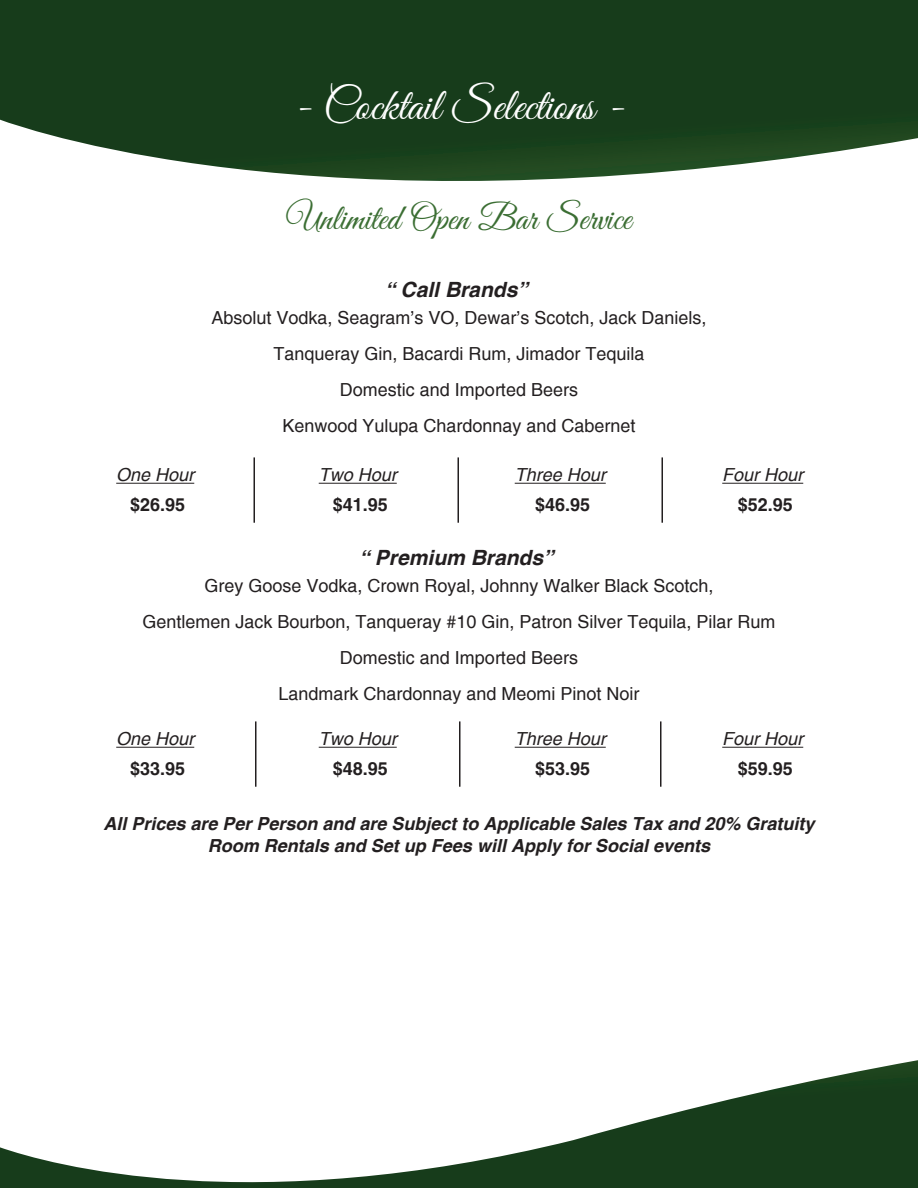
<style>
.page{position:relative;width:918px;height:1188px;background:#fff}
.page>*{position:absolute;margin:0;border:0;box-sizing:border-box;transform-origin:0 0}
.t1{font:45px "Great Vibes";color:#fff}
.t2{font:36px "Great Vibes";color:#3b6e33}
.t3{font:italic 700 21px "Helvetica";color:#231f20}
.t4{font:18px "Helvetica";color:#231f20}
.t5{font:italic 700 18px "Helvetica";color:#231f20}
.t6{font:italic 18px "Helvetica";color:#231f20}
.t7{font:700 18px "Helvetica";color:#231f20}
</style>
<div class="page">
<svg style="left:0;top:1060px;width:918px;height:128px"></svg>
<svg style="left:0;top:0;width:918px;height:181px;background:#2d4f30"></svg>
<hr style="left:116px;top:483px;width:78px;height:1px;background:#231f20">
<hr style="left:319px;top:483px;width:78px;height:1px;background:#231f20">
<hr style="left:515px;top:483px;width:91px;height:1px;background:#231f20">
<hr style="left:722px;top:483px;width:81px;height:1px;background:#231f20">
<hr style="left:116px;top:747px;width:78px;height:1px;background:#231f20">
<hr style="left:319px;top:747px;width:78px;height:1px;background:#231f20">
<hr style="left:515px;top:747px;width:91px;height:1px;background:#231f20">
<hr style="left:722px;top:747px;width:81px;height:1px;background:#231f20">
<hr style="left:662px;top:457px;width:1px;height:66px;background:#231f20">
<hr style="left:458px;top:457px;width:1px;height:66px;background:#231f20">
<hr style="left:254px;top:457px;width:1px;height:66px;background:#231f20">
<hr style="left:255px;top:721px;width:1px;height:66px;background:#231f20">
<hr style="left:459px;top:721px;width:1px;height:66px;background:#231f20">
<hr style="left:660px;top:721px;width:2px;height:66px;background:#231f20">
<p class="t1" style="left:293px;top:81px;width:333px">- Cocktail Selections -</p>
<p class="t2" style="left:287px;top:198px;width:346px">Unlimited Open Bar Service</p>
<p class="t3" style="left:390px;top:277px;width:139px">“Call Brands”</p>
<p class="t4" style="left:211px;top:307px;width:497px">Absolut Vodka, Seagram’s VO, Dewar’s Scotch, Jack Daniels,</p>
<p class="t4" style="left:273px;top:343px;width:373px">Tanqueray Gin, Bacardi Rum, Jimador Tequila</p>
<p class="t4" style="left:340px;top:379px;width:240px">Domestic and Imported Beers</p>
<p class="t4" style="left:282px;top:415px;width:355px">Kenwood Yulupa Chardonnay and Cabernet</p>
<p class="t6" style="left:116px;top:465px;width:80px">One Hour</p>
<p class="t6" style="left:319px;top:465px;width:80px">Two Hour</p>
<p class="t6" style="left:515px;top:465px;width:93px">Three Hour</p>
<p class="t6" style="left:722px;top:465px;width:83px">Four Hour</p>
<p class="t7" style="left:130px;top:494px;width:57px">$26.95</p>
<p class="t7" style="left:333px;top:494px;width:57px">$41.95</p>
<p class="t7" style="left:535px;top:494px;width:57px">$46.95</p>
<p class="t7" style="left:738px;top:494px;width:57px">$52.95</p>
<p class="t3" style="left:364px;top:545px;width:191px">“Premium Brands”</p>
<p class="t4" style="left:204px;top:576px;width:511px">Grey Goose Vodka, Crown Royal, Johnny Walker Black Scotch,</p>
<p class="t4" style="left:142px;top:612px;width:635px">Gentlemen Jack Bourbon, Tanqueray #10 Gin, Patron Silver Tequila, Pilar Rum</p>
<p class="t4" style="left:340px;top:648px;width:240px">Domestic and Imported Beers</p>
<p class="t4" style="left:278px;top:684px;width:363px">Landmark Chardonnay and Meomi Pinot Noir</p>
<p class="t6" style="left:116px;top:729px;width:80px">One Hour</p>
<p class="t6" style="left:319px;top:729px;width:80px">Two Hour</p>
<p class="t6" style="left:515px;top:729px;width:93px">Three Hour</p>
<p class="t6" style="left:722px;top:729px;width:83px">Four Hour</p>
<p class="t7" style="left:130px;top:758px;width:57px">$33.95</p>
<p class="t7" style="left:333px;top:758px;width:57px">$48.95</p>
<p class="t7" style="left:535px;top:758px;width:57px">$53.95</p>
<p class="t7" style="left:738px;top:758px;width:57px">$59.95</p>
<p class="t5" style="left:103px;top:813px;width:713px">All Prices are Per Person and are Subject to Applicable Sales Tax and 20% Gratuity</p>
<p class="t5" style="left:208px;top:834px;width:504px">Room Rentals and Set up Fees will Apply for Social events</p>
</div>
